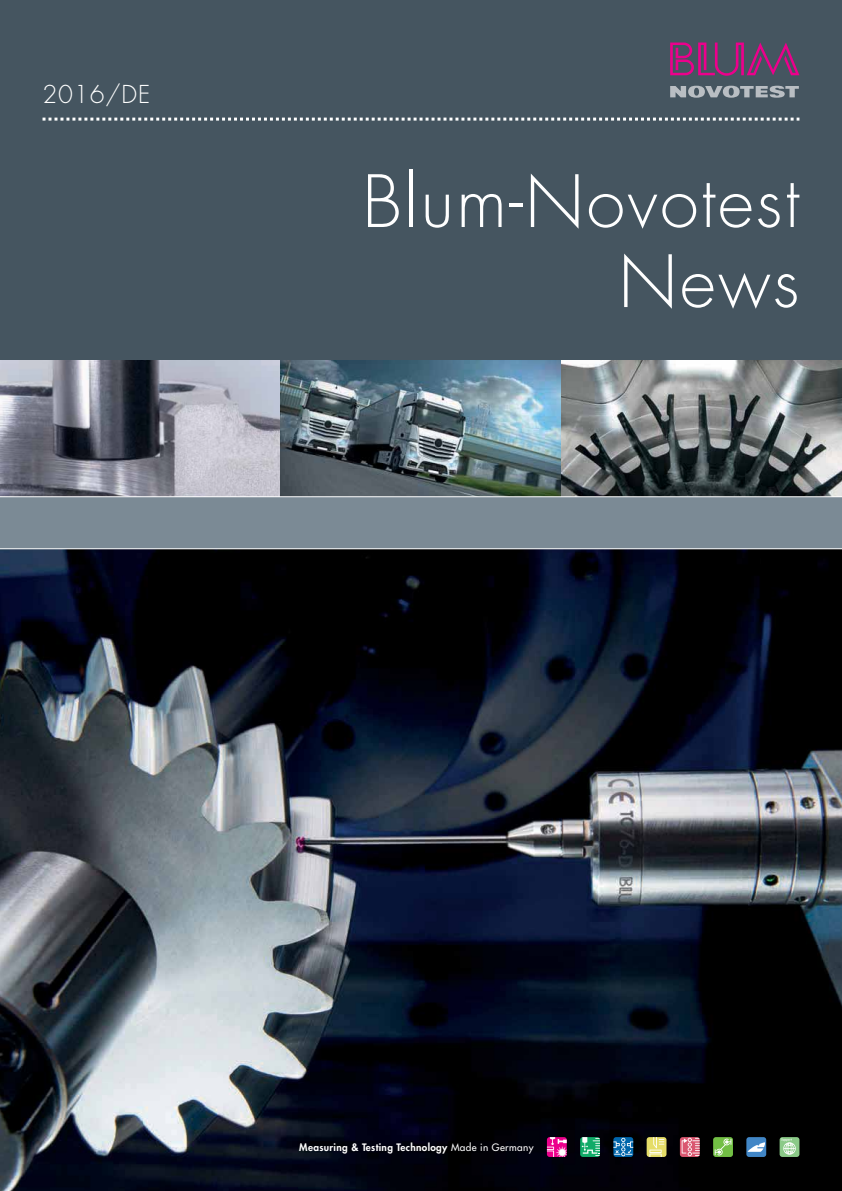
<style>
.page{position:relative;width:842px;height:1191px;background:#fff}
.page>*{position:absolute;margin:0;border:0;box-sizing:border-box;transform-origin:0 0}
.t1{font:300 70px/80px "Futura";letter-spacing:.035em;color:#fff;text-align:right}
.t2{font:300 24px "Futura";letter-spacing:.035em;color:#fff}
.t3{font:800 10px "Futura";letter-spacing:.035em;color:#fff}
.s1{font-weight:400}
</style>
<div class="page">
<img style="left:0;top:360px;width:842px;height:831px">
<div style="left:0;top:0;width:842px;height:360px;background:#455560"></div>
<img style="left:281px;top:360px;width:280px;height:136px">
<svg style="left:670px;top:43px;width:129px;height:33px"></svg>
<svg style="left:670px;top:86px;width:129px;height:12px"></svg>
<svg style="left:43px;top:118px;width:756px;height:3px"></svg>
<svg style="left:561px;top:360px;width:281px;height:136px;background:#737879"></svg>
<div style="left:0;top:497px;width:842px;height:51px;background:#7b8a95"></div>
<hr style="left:0;top:496px;width:842px;height:1px;background:#fff">
<hr style="left:0;top:548px;width:842px;height:1px;background:#fff">
<svg style="left:713px;top:1137px;width:20px;height:20px"></svg>
<svg style="left:715px;top:1138px;width:16px;height:17px"></svg>
<div style="left:647px;top:1137px;width:19px;height:20px;background:#e5dd68;border-radius:3px"></div>
<svg style="left:649px;top:1137px;width:15px;height:20px"></svg>
<div style="left:780px;top:1137px;width:19px;height:20px;background:#8bca88;border-radius:3px"></div>
<svg style="left:781px;top:1138px;width:15px;height:16px"></svg>
<div style="left:580px;top:1137px;width:20px;height:20px;background:#11ab68;border-radius:3px"></div>
<svg style="left:582px;top:1137px;width:18px;height:19px"></svg>
<div style="left:746px;top:1137px;width:20px;height:20px;background:#4186c6;border-radius:3px"></div>
<svg style="left:748px;top:1142px;width:17px;height:9px"></svg>
<svg style="left:613px;top:1137px;width:20px;height:20px"></svg>
<svg style="left:613px;top:1137px;width:20px;height:19px"></svg>
<svg style="left:547px;top:1137px;width:20px;height:20px"></svg>
<svg style="left:680px;top:1137px;width:20px;height:20px"></svg>
<svg style="left:682px;top:1137px;width:18px;height:19px"></svg>
<h2 class="t2" style="left:43px;top:84px;width:109px">2016/DE</h2>
<h1 class="t1" style="left:362px;top:168px;width:439px">Blum-Novotest<br>News</h1>
<p class="t3" style="left:299px;top:1142px;width:236px">Measuring &amp; Testing Technology <span class="s1">Made in Germany</span></p>
</div>
